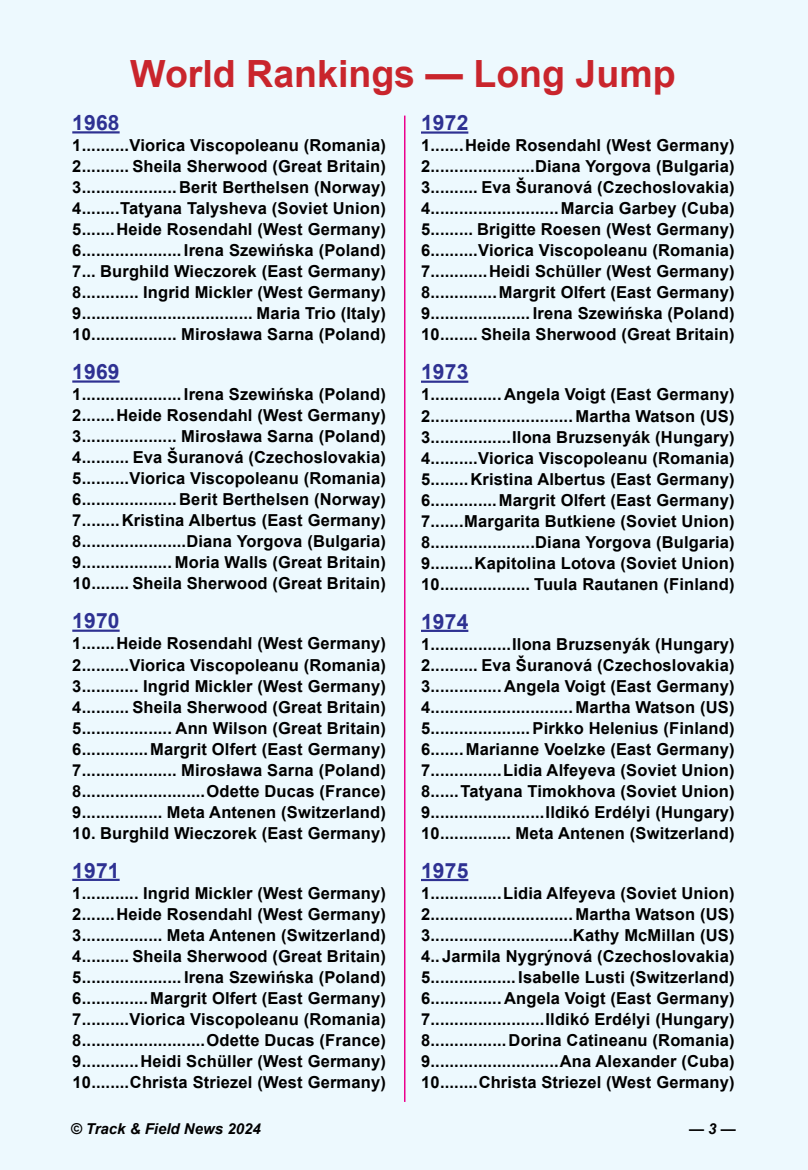
<style>
.page{position:relative;width:808px;height:1170px;background:#fff}
.page>*{position:absolute;margin:0;border:0;box-sizing:border-box;transform-origin:0 0}
.t1{font:700 37.5px "Arial";color:#c9252c}
.t2{font:700 21px "Arial";letter-spacing:.01em;color:#2e3192}
.t3{font:700 16.5px/21px "Arial";letter-spacing:.01em;color:#000;text-align:justify}
.t4{font:italic 700 15px "Arial";color:#000}
</style>
<div class="page">
<div style="left:0;top:0;width:808px;height:1169px;background:#edf9fe"></div>
<hr style="left:404px;top:116px;width:1px;height:985px;background:#ec008c">
<hr style="left:72px;top:131px;width:48px;height:2px;background:#2e3192">
<hr style="left:72px;top:380px;width:48px;height:2px;background:#2e3192">
<hr style="left:72px;top:629px;width:48px;height:2px;background:#2e3192">
<hr style="left:72px;top:878px;width:48px;height:2px;background:#2e3192">
<hr style="left:421px;top:131px;width:47px;height:3px;background:#2e3192">
<hr style="left:421px;top:380px;width:47px;height:3px;background:#2e3192">
<hr style="left:421px;top:629px;width:47px;height:3px;background:#2e3192">
<hr style="left:421px;top:878px;width:47px;height:3px;background:#2e3192">
<h1 class="t1" style="left:130px;top:49px;width:547px">World Rankings — Long Jump</h1>
<p class="t2" style="left:72px;top:109px;width:49px">1968</p>
<p class="t3" style="left:72px;top:135px;width:315px">1..........Viorica Viscopoleanu (Romania)<br>2.......... Sheila Sherwood (Great Britain)<br>3.................... Berit Berthelsen (Norway)<br>4........Tatyana Talysheva (Soviet Union)<br>5.......Heide Rosendahl (West Germany)<br>6..................... Irena Szewińska (Poland)<br>7... Burghild Wieczorek (East Germany)<br>8............ Ingrid Mickler (West Germany)<br>9.................................... Maria Trio (Italy)<br>10.................. Mirosława Sarna (Poland)</p>
<p class="t2" style="left:72px;top:358px;width:49px">1969</p>
<p class="t3" style="left:72px;top:384px;width:315px">1..................... Irena Szewińska (Poland)<br>2.......Heide Rosendahl (West Germany)<br>3.................... Mirosława Sarna (Poland)<br>4.......... Eva Šuranová (Czechoslovakia)<br>5..........Viorica Viscopoleanu (Romania)<br>6.................... Berit Berthelsen (Norway)<br>7........Kristina Albertus (East Germany)<br>8......................Diana Yorgova (Bulgaria)<br>9................... Moria Walls (Great Britain)<br>10........ Sheila Sherwood (Great Britain)</p>
<p class="t2" style="left:72px;top:607px;width:49px">1970</p>
<p class="t3" style="left:72px;top:633px;width:315px">1.......Heide Rosendahl (West Germany)<br>2..........Viorica Viscopoleanu (Romania)<br>3............ Ingrid Mickler (West Germany)<br>4.......... Sheila Sherwood (Great Britain)<br>5................... Ann Wilson (Great Britain)<br>6..............Margrit Olfert (East Germany)<br>7.................... Mirosława Sarna (Poland)<br>8..........................Odette Ducas (France)<br>9................. Meta Antenen (Switzerland)</p>
<p class="t3" style="left:72px;top:822px;width:315px">10. Burghild Wieczorek (East Germany)</p>
<p class="t2" style="left:72px;top:856px;width:49px">1971</p>
<p class="t3" style="left:72px;top:882px;width:315px">1............ Ingrid Mickler (West Germany)<br>2.......Heide Rosendahl (West Germany)<br>3................. Meta Antenen (Switzerland)<br>4.......... Sheila Sherwood (Great Britain)<br>5..................... Irena Szewińska (Poland)<br>6..............Margrit Olfert (East Germany)<br>7..........Viorica Viscopoleanu (Romania)<br>8..........................Odette Ducas (France)<br>9............Heidi Schüller (West Germany)<br>10........Christa Striezel (West Germany)</p>
<p class="t2" style="left:421px;top:109px;width:49px">1972</p>
<p class="t3" style="left:421px;top:136px;width:315px">1.......Heide Rosendahl (West Germany)<br>2......................Diana Yorgova (Bulgaria)<br>3.......... Eva Šuranová (Czechoslovakia)<br>4...........................Marcia Garbey (Cuba)<br>5......... Brigitte Roesen (West Germany)<br>6..........Viorica Viscopoleanu (Romania)<br>7............Heidi Schüller (West Germany)<br>8..............Margrit Olfert (East Germany)<br>9..................... Irena Szewińska (Poland)<br>10........ Sheila Sherwood (Great Britain)</p>
<p class="t2" style="left:421px;top:358px;width:49px">1973</p>
<p class="t3" style="left:421px;top:385px;width:315px">1............... Angela Voigt (East Germany)<br>2.............................. Martha Watson (US)<br>3.................Ilona Bruzsenyák (Hungary)<br>4..........Viorica Viscopoleanu (Romania)<br>5........Kristina Albertus (East Germany)<br>6..............Margrit Olfert (East Germany)<br>7.......Margarita Butkiene (Soviet Union)<br>8......................Diana Yorgova (Bulgaria)<br>9.........Kapitolina Lotova (Soviet Union)<br>10................... Tuula Rautanen (Finland)</p>
<p class="t2" style="left:421px;top:607px;width:49px">1974</p>
<p class="t3" style="left:421px;top:634px;width:315px">1.................Ilona Bruzsenyák (Hungary)<br>2.......... Eva Šuranová (Czechoslovakia)<br>3............... Angela Voigt (East Germany)<br>4.............................. Martha Watson (US)<br>5.....................Pirkko Helenius (Finland)<br>6.......Marianne Voelzke (East Germany)<br>7...............Lidia Alfeyeva (Soviet Union)<br>8......Tatyana Timokhova (Soviet Union)<br>9........................Ildikó Erdélyi (Hungary)<br>10............... Meta Antenen (Switzerland)</p>
<p class="t2" style="left:421px;top:856px;width:49px">1975</p>
<p class="t3" style="left:421px;top:883px;width:315px">1...............Lidia Alfeyeva (Soviet Union)<br>2.............................. Martha Watson (US)<br>3..............................Kathy McMillan (US)<br>4..Jarmila Nygrýnová (Czechoslovakia)<br>5.................. Isabelle Lusti (Switzerland)<br>6............... Angela Voigt (East Germany)<br>7........................Ildikó Erdélyi (Hungary)<br>8................Dorina Catineanu (Romania)<br>9...........................Ana Alexander (Cuba)<br>10........Christa Striezel (West Germany)</p>
<p class="t4" style="left:71px;top:1119px;width:192px">© Track &amp; Field News 2024</p>
<p class="t4" style="left:689px;top:1119px;width:48px">— 3 —</p>
</div>
